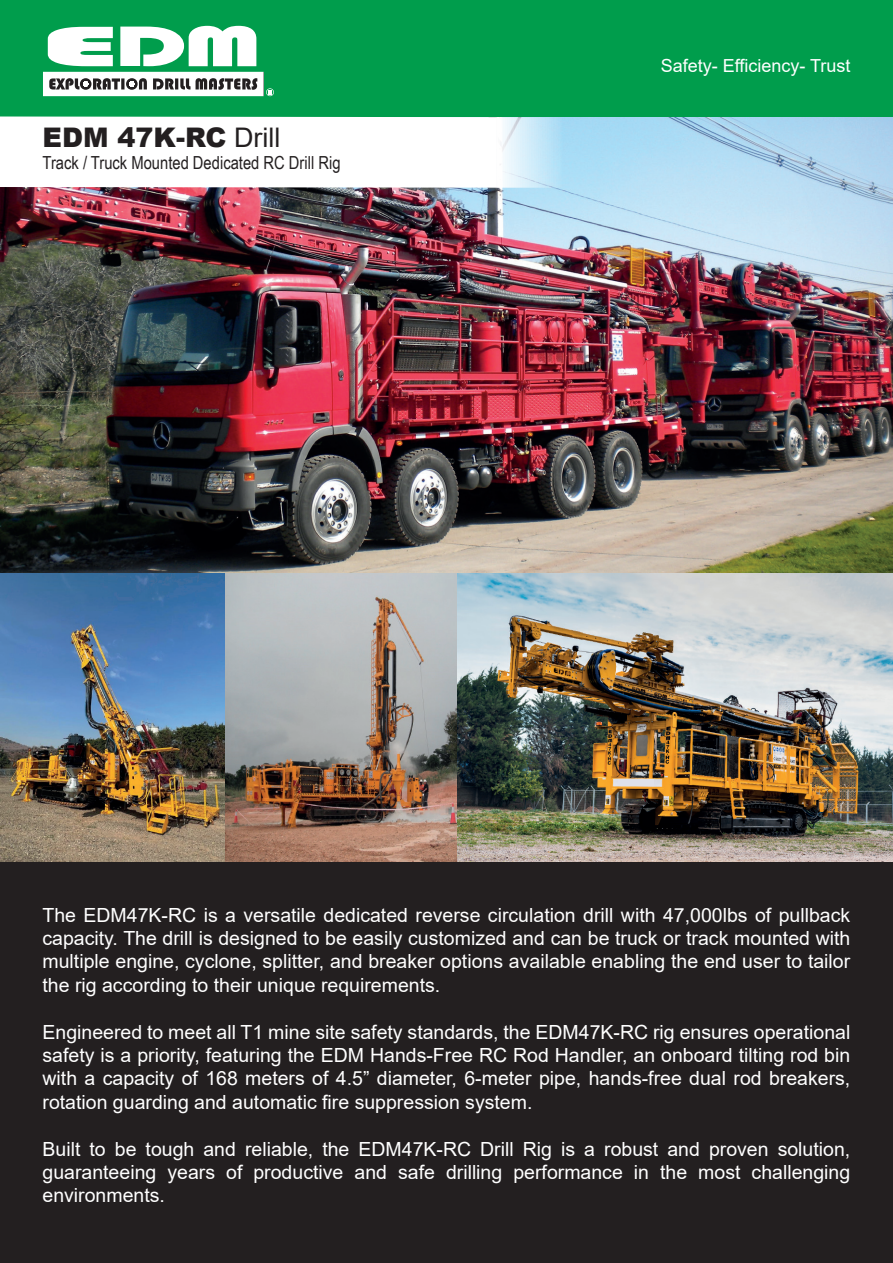
<style>
.page{position:relative;width:893px;height:1263px;background:#fff}
.page>*{position:absolute;margin:0;border:0;box-sizing:border-box;transform-origin:0 0}
.t1{font:900 27px "Arial";color:#231f20}
.t2{font:19.5px/23.4px "Arial";color:#fff;text-align:justify}
.t3{font:18px "Arial Narrow";color:#231f20}
.t4{font:18px "Arial";color:#fff}
.s1{font-weight:400}
</style>
<div class="page">
<img style="left:224px;top:572px;width:234px;height:290px">
<img style="left:458px;top:572px;width:435px;height:290px">
<div style="left:618px;top:779px;width:36px;height:7px;background:#dfe1ea"></div>
<hr style="left:607px;top:765px;width:4px;height:10px;background:#faa92b">
<div style="left:665px;top:764px;width:6px;height:11px;background:#f9a22a"></div>
<img style="left:0;top:572px;width:224px;height:290px">
<img style="left:0;top:116px;width:893px;height:456px">
<div style="left:0;top:862px;width:893px;height:401px;background:#231f20"></div>
<div style="left:0;top:0;width:893px;height:116px;background:#009d4c"></div>
<svg style="left:48px;top:27px;width:65px;height:39px;background:#d5efe2"></svg>
<svg style="left:120px;top:26px;width:136px;height:40px"></svg>
<svg style="left:43px;top:72px;width:231px;height:24px;background:#bcc1be"></svg>
<svg style="left:0;top:116px;width:562px;height:72px"></svg>
<h1 class="t1" style="left:43px;top:118px;width:239px">EDM 47K-RC <span class="s1">Drill</span></h1>
<p class="t3" style="left:43px;top:149px;width:300px">Track / Truck Mounted Dedicated RC Drill Rig</p>
<p class="t4" style="left:661px;top:53px;width:191px">Safety- Efficiency- Trust</p>
<p class="t2" style="left:43px;top:903px;width:809px">The EDM47K-RC is a versatile dedicated reverse circulation drill with 47,000lbs of pullback capacity. The drill is designed to be easily customized and can be truck or track mounted with multiple engine, cyclone, splitter, and breaker options available enabling the end user to tailor the rig according to their unique requirements.</p>
<p class="t2" style="left:43px;top:1020px;width:809px">Engineered to meet all T1 mine site safety standards, the EDM47K-RC rig ensures operational safety is a priority, featuring the EDM Hands-Free RC Rod Handler, an onboard tilting rod bin with a capacity of 168 meters of 4.5” diameter, 6-meter pipe, hands-free dual rod breakers, rotation guarding and automatic fire suppression system.</p>
<p class="t2" style="left:43px;top:1137px;width:809px">Built to be tough and reliable, the EDM47K-RC Drill Rig is a robust and proven solution, guaranteeing years of productive and safe drilling performance in the most challenging environments.</p>
</div>
